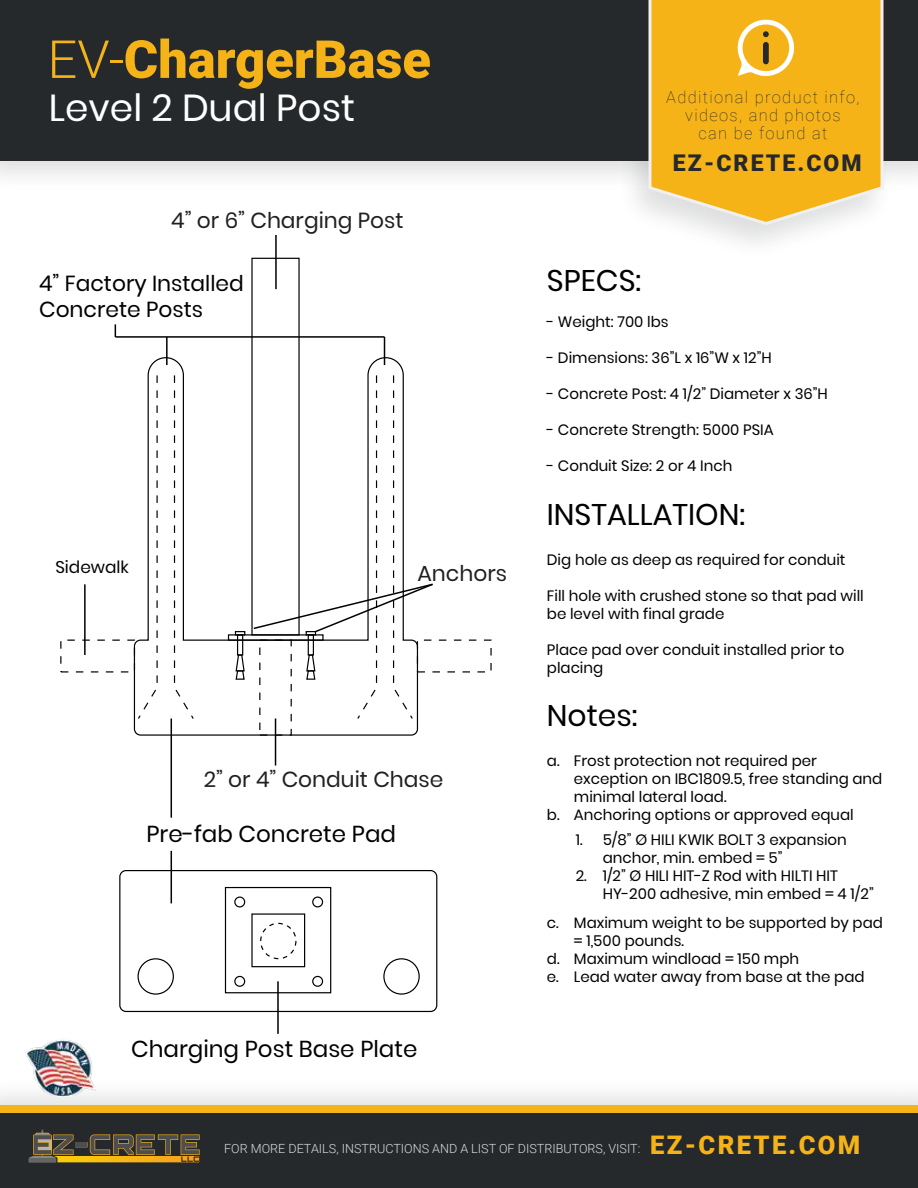
<style>
.page{position:relative;width:918px;height:1188px;background:#fff}
.page>*{position:absolute;margin:0;border:0;box-sizing:border-box;transform-origin:0 0}
.t1{font:900 52.5px "Roboto";color:#f6b318}
.t2{font:37.5px "Poppins";color:#fff}
.t3{font:29.85px "Poppins";color:#010101}
.t4{font:22.95px "Poppins";color:#010101}
.t5{font:900 22.95px "Roboto";letter-spacing:.09em;color:#25292b}
.t6{font:21.75px "Poppins";color:#221f20}
.t7{font:21.75px/26.1px "Poppins";color:#010101}
.t8{font:16.95px "Poppins";color:#010101}
.t9{font:100 16.5px/18px "Roboto";letter-spacing:.08em;color:#25292b;text-align:center}
.t10{font:15px/18px "Poppins";color:#010101}
.t11{font:300 12.6px "Roboto";color:#dcdbda}
.s1{font-weight:300}
.s2{font-weight:900;font-size:25.65px;color:#f6b318}
</style>
<div class="page">
<img style="left:0;top:160px;width:918px;height:60px">
<div style="left:0;top:0;width:918px;height:160px;background:#25292b"></div>
<svg style="left:647px;top:0;width:239px;height:227px"></svg>
<img style="left:0;top:1052px;width:918px;height:54px">
<div style="left:0;top:1106px;width:918px;height:82px;background:#f6b318"></div>
<div style="left:0;top:1114px;width:918px;height:74px;background:#25292b"></div>
<img style="left:57px;top:1162px;width:143px;height:1px">
<div style="left:29px;top:1158px;width:27px;height:5px;background:#515454"></div>
<svg style="left:29px;top:1130px;width:171px;height:32px"></svg>
<img style="left:26px;top:1039px;width:70px;height:58px">
<svg style="left:737px;top:17px;width:57px;height:59px"></svg>
<hr style="left:277px;top:981px;width:2px;height:53px;background:#010101">
<hr style="left:171px;top:851px;width:1px;height:52px;background:#010101">
<hr style="left:171px;top:719px;width:1px;height:99px;background:#010101">
<hr style="left:275px;top:719px;width:1px;height:47px;background:#010101">
<div style="left:119px;top:870px;width:318px;height:142px;border:1px solid #010101;border-radius:6px"></div>
<div style="left:138px;top:958px;width:36px;height:37px;border:1px solid #010101;border-radius:50%"></div>
<div style="left:383px;top:958px;width:37px;height:37px;border:1px solid #010101;border-radius:50%"></div>
<div style="left:260px;top:923px;width:37px;height:36px;border:1px dashed #010101;border-radius:50%"></div>
<div style="left:234px;top:897px;width:11px;height:10px;border:1px solid #010101;border-radius:50%"></div>
<div style="left:234px;top:976px;width:11px;height:11px;border:1px solid #010101;border-radius:50%"></div>
<div style="left:312px;top:897px;width:11px;height:10px;border:1px solid #010101;border-radius:50%"></div>
<div style="left:312px;top:976px;width:11px;height:11px;border:1px solid #010101;border-radius:50%"></div>
<div style="left:251px;top:913px;width:54px;height:54px;border:1px solid #010101"></div>
<div style="left:225px;top:887px;width:106px;height:106px;border:1px solid #010101"></div>
<svg style="left:133px;top:356px;width:286px;height:380px"></svg>
<div style="left:228px;top:634px;width:96px;height:7px;border:1px solid #010101"></div>
<div style="left:259px;top:640px;width:33px;height:96px;border:1px dashed #010101"></div>
<svg style="left:137px;top:374px;width:21px;height:346px"></svg>
<svg style="left:173px;top:374px;width:22px;height:346px"></svg>
<div style="left:235px;top:631px;width:10px;height:5px;border:1px solid #010101"></div>
<div style="left:237px;top:634px;width:6px;height:22px;border:1px solid #010101"></div>
<svg style="left:235px;top:654px;width:10px;height:26px"></svg>
<hr style="left:84px;top:584px;width:2px;height:71px;background:#010101">
<svg style="left:252px;top:374px;width:183px;height:346px"></svg>
<svg style="left:384px;top:338px;width:1px;height:27px"></svg>
<hr style="left:166px;top:337px;width:2px;height:28px;background:#010101">
<hr style="left:275px;top:235px;width:2px;height:54px;background:#010101">
<hr style="left:115px;top:336px;width:270px;height:2px;background:#010101">
<svg style="left:115px;top:324px;width:1px;height:12px"></svg>
<h1 class="t1" style="left:47px;top:39px;width:385px"><span class="s1">EV-</span>ChargerBase</h1>
<h2 class="t2" style="left:49px;top:86px;width:308px">Level 2 Dual Post</h2>
<h3 class="t6" style="left:171px;top:208px;width:234px">4î or 6î Charging Post</h3>
<h3 class="t7" style="left:39px;top:271px;width:206px">4î Factory Installed<br>Concrete Posts</h3>
<p class="t8" style="left:55px;top:557px;width:75px">Sidewalk</p>
<h3 class="t6" style="left:417px;top:560px;width:91px">Anchors</h3>
<h3 class="t6" style="left:204px;top:766px;width:241px">2î or 4î Conduit Chase</h3>
<h3 class="t4" style="left:146px;top:821px;width:251px">Pre-fab Concrete Pad</h3>
<h3 class="t4" style="left:131px;top:1036px;width:288px">Charging Post Base Plate</h3>
<p class="t9" style="left:666px;top:89px;width:195px">Additional product info, videos, and photos<br>can be found at</p>
<h3 class="t5" style="left:673px;top:154px;width:190px">EZ-CRETE.COM</h3>
<h3 class="t3" style="left:547px;top:263px;width:96px">SPECS:</h3>
<p class="t10" style="left:547px;top:313px;width:123px">- Weight: 700 lbs</p>
<p class="t10" style="left:547px;top:349px;width:226px">- Dimensions: 36îL x 16îW x 12îH</p>
<p class="t10" style="left:547px;top:385px;width:282px">- Concrete Post: 4 1/2î Diameter x 36îH</p>
<p class="t10" style="left:547px;top:421px;width:228px">- Concrete Strength: 5000 PSIA</p>
<p class="t10" style="left:547px;top:457px;width:187px">- Conduit Size: 2 or 4 Inch</p>
<h3 class="t3" style="left:547px;top:497px;width:200px">INSTALLATION:</h3>
<p class="t10" style="left:547px;top:551px;width:300px">Dig hole as deep as required for conduit</p>
<p class="t10" style="left:547px;top:587px;width:318px">Fill hole with crushed stone so that pad will be level with final grade</p>
<p class="t10" style="left:547px;top:641px;width:299px">Place pad over conduit installed prior to placing</p>
<h3 class="t3" style="left:547px;top:698px;width:92px">Notes:</h3>
<p class="t10" style="left:547px;top:752px;width:272px">a. Frost protection not required per</p>
<p class="t10" style="left:574px;top:770px;width:310px">exception on IBC1809.5, free standing and</p>
<p class="t10" style="left:574px;top:788px;width:154px">minimal lateral load.</p>
<p class="t10" style="left:547px;top:806px;width:308px">b. Anchoring options or approved equal</p>
<p class="t10" style="left:603px;top:831px;width:246px;text-indent:-27px">1. 5/8î ÿ HILI KWIK BOLT 3 expansion anchor, min. embed = 5î</p>
<p class="t10" style="left:603px;top:867px;width:273px;text-indent:-27px">2. 1/2î ÿ HILI HIT-Z Rod with HILTI HIT<br>HY-200 adhesive, min embed = 4 1/2î</p>
<p class="t10" style="left:547px;top:914px;width:338px">c. Maximum weight to be supported by pad</p>
<p class="t10" style="left:574px;top:932px;width:112px">= 1,500 pounds.</p>
<p class="t10" style="left:547px;top:950px;width:254px">d. Maximum windload = 150 mph</p>
<p class="t10" style="left:547px;top:968px;width:319px">e. Lead water away from base at the pad</p>
<p class="t11" style="left:224px;top:1144px;width:638px">FOR MORE DETAILS, INSTRUCTIONS AND A LIST OF DISTRIBUTORS, VISIT: <span class="s2">EZ-CRETE.COM</span></p>
</div>
